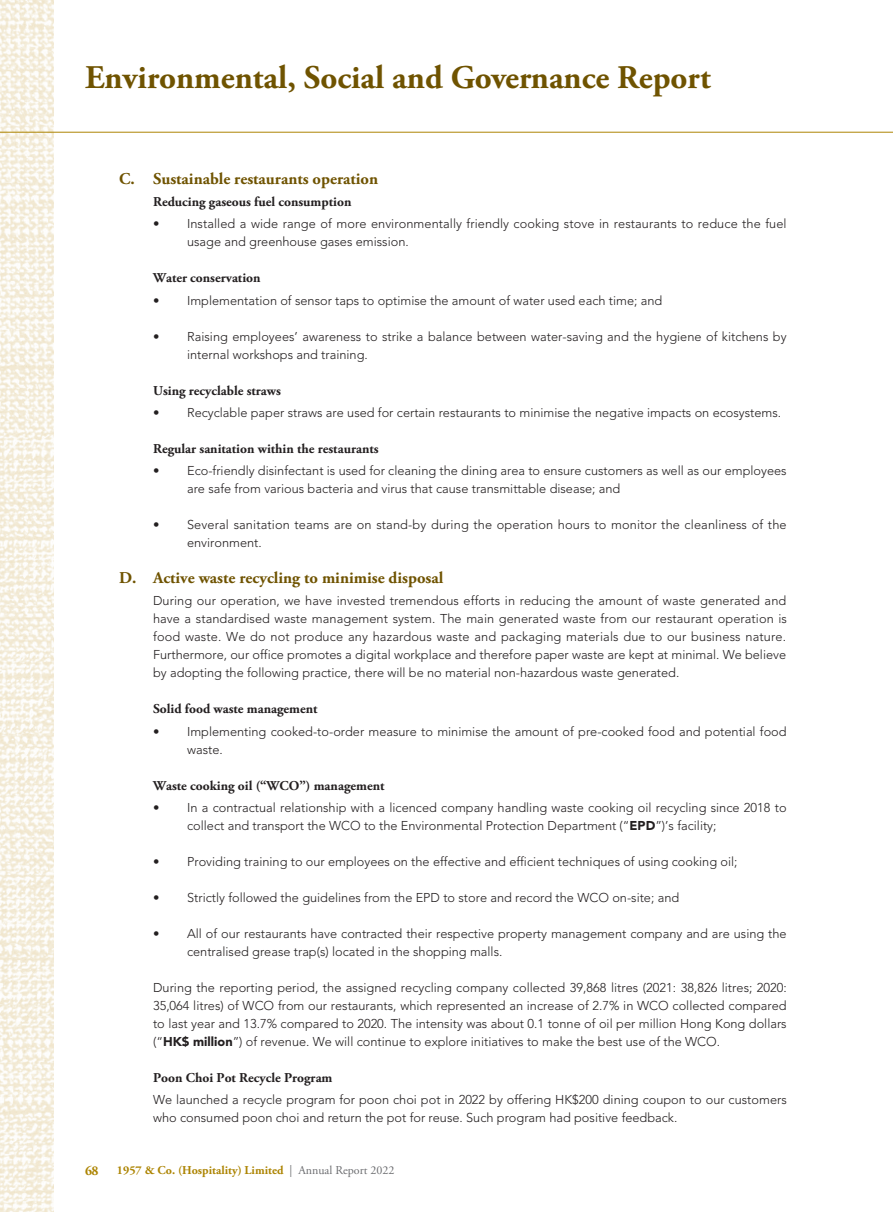
<style>
.page{position:relative;width:893px;height:1212px;background:#fff}
.page>*{position:absolute;margin:0;border:0;box-sizing:border-box;transform-origin:0 0}
.t1{font:700 33px "Adobe Garamond Pro";color:#6f5300}
._02_H2{font:700 16.5px "Adobe Garamond Pro";color:#6f5300}
._03_H3{font:700 13.5px "Adobe Garamond Pro";color:#231f20}
.t2{font:700 13.5px "Adobe Garamond Pro";color:#ad8504}
._00_txt{font:300 12.75px/18px "Avenir LT Std";color:#231f20}
.t3{font:700 12px "Adobe Garamond Pro";color:#ad8504}
.s1{font-weight:900}
.s2{font-weight:400;color:#6c6d70}
</style>
<div class="page">
<img style="left:0;top:0;width:53px;height:1212px">
<hr style="left:0;top:132px;width:893px;height:1px;background:#ad8504">
<h1 class="t1" style="left:85px;top:58px;width:627px">Environmental, Social and Governance Report</h1>
<p class="_02_H2" style="left:119px;top:169px;width:261px">C. Sustainable restaurants operation</p>
<p class="_03_H3" style="left:153px;top:194px;width:200px">Reducing gaseous fuel consumption</p>
<p class="_00_txt" style="left:187px;top:215px;width:601px;text-indent:-34px">• Installed a wide range of more environmentally friendly cooking stove in restaurants to reduce the fuel usage and greenhouse gases emission.</p>
<p class="_03_H3" style="left:153px;top:270px;width:109px">Water conservation</p>
<p class="_00_txt" style="left:153px;top:291px;width:511px">• Implementation of sensor taps to optimise the amount of water used each time; and</p>
<p class="_00_txt" style="left:187px;top:327px;width:601px;text-indent:-34px">• Raising employees’ awareness to strike a balance between water-saving and the hygiene of kitchens by internal workshops and training.</p>
<p class="_03_H3" style="left:153px;top:382px;width:129px">Using recyclable straws</p>
<p class="_00_txt" style="left:153px;top:403px;width:630px">• Recyclable paper straws are used for certain restaurants to minimise the negative impacts on ecosystems.</p>
<p class="_03_H3" style="left:153px;top:441px;width:227px">Regular sanitation within the restaurants</p>
<p class="_00_txt" style="left:187px;top:462px;width:601px;text-indent:-34px">• Eco-friendly disinfectant is used for cleaning the dining area to ensure customers as well as our employees are safe from various bacteria and virus that cause transmittable disease; and</p>
<p class="_00_txt" style="left:187px;top:516px;width:601px;text-indent:-34px">• Several sanitation teams are on stand-by during the operation hours to monitor the cleanliness of the environment.</p>
<p class="_02_H2" style="left:119px;top:568px;width:326px">D. Active waste recycling to minimise disposal</p>
<p class="_00_txt" style="left:153px;top:592px;width:635px;text-align:justify">During our operation, we have invested tremendous efforts in reducing the amount of waste generated and have a standardised waste management system. The main generated waste from our restaurant operation is food waste. We do not produce any hazardous waste and packaging materials due to our business nature.<br>Furthermore, our office promotes a digital workplace and therefore paper waste are kept at minimal. We believe by adopting the following practice, there will be no material non-hazardous waste generated.</p>
<p class="_03_H3" style="left:153px;top:701px;width:166px">Solid food waste management</p>
<p class="_00_txt" style="left:187px;top:722px;width:601px;text-indent:-34px">• Implementing cooked-to-order measure to minimise the amount of pre-cooked food and potential food waste.</p>
<p class="_03_H3" style="left:153px;top:777px;width:233px">Waste cooking oil (“WCO”) management</p>
<p class="_00_txt" style="left:187px;top:798px;width:601px;text-indent:-34px">• In a contractual relationship with a licenced company handling waste cooking oil recycling since 2018 to collect and transport the WCO to the Environmental Protection Department (“<span class="s1">EPD</span>”)’s facility;</p>
<p class="_00_txt" style="left:153px;top:852px;width:586px">• Providing training to our employees on the effective and efficient techniques of using cooking oil;</p>
<p class="_00_txt" style="left:153px;top:888px;width:528px">• Strictly followed the guidelines from the EPD to store and record the WCO on-site; and</p>
<p class="_00_txt" style="left:187px;top:924px;width:601px;text-indent:-34px">• All of our restaurants have contracted their respective property management company and are using the centralised grease trap(s) located in the shopping malls.</p>
<p class="_00_txt" style="left:153px;top:978px;width:635px;text-align:justify">During the reporting period, the assigned recycling company collected 39,868 litres (2021: 38,826 litres; 2020:<br>35,064 litres) of WCO from our restaurants, which represented an increase of 2.7% in WCO collected compared to last year and 13.7% compared to 2020. The intensity was about 0.1 tonne of oil per million Hong Kong dollars (“<span class="s1">HK$ million</span>”) of revenue. We will continue to explore initiatives to make the best use of the WCO.</p>
<p class="_03_H3" style="left:153px;top:1070px;width:181px">Poon Choi Pot Recycle Program</p>
<p class="_00_txt" style="left:153px;top:1091px;width:635px">We launched a recycle program for poon choi pot in 2022 by offering HK$200 dining coupon to our customers who consumed poon choi and return the pot for reuse. Such program had positive feedback.</p>
<p class="t2" style="left:85px;top:1163px;width:15px">68</p>
<p class="t3" style="left:117px;top:1163px;width:279px">1957 &amp; Co. (Hospitality) Limited <span class="s2">| Annual Report 2022</span></p>
</div>
